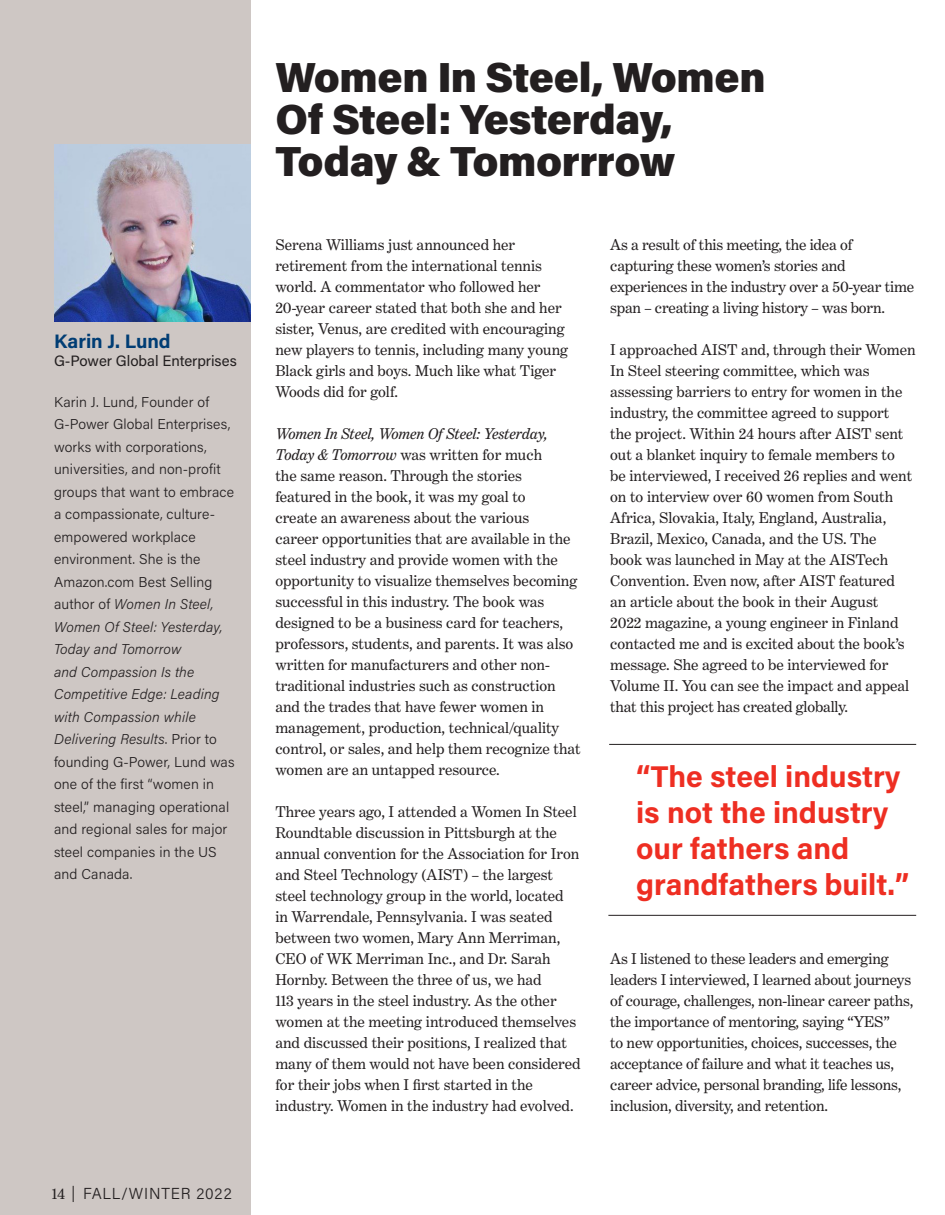
<style>
.page{position:relative;width:945px;height:1215px;background:#fff}
.page>*{position:absolute;margin:0;border:0;box-sizing:border-box;transform-origin:0 0}
.t1{font:900 42px/42px "Acumin Pro";letter-spacing:-.015em;color:#231f20}
.t2{font:700 30px/36px "Acumin Pro";color:#ee2e22}
.t3{font:700 19.5px "Acumin Pro";color:#003d74}
.t4{font:300 15.9px "Acumin Pro";letter-spacing:.05em;color:#231f20}
.t5{font:15.75px/21px "Benton Modern";color:#231f20}
.t6{font:15px "Acumin Pro";color:#231f20}
.t7{font:300 14.25px/22.5px "Acumin Pro";letter-spacing:.01em;color:#231f20}
.s1{font-style:italic}
.s2{font-family:"Benton Modern";font-weight:400;font-size:15.75px}
</style>
<div class="page">
<div style="left:0;top:0;width:251px;height:1215px;background:#cec7c4"></div>
<svg style="left:73px;top:1186px;width:1px;height:16px"></svg>
<img style="left:54px;top:144px;width:197px;height:177px">
<hr style="left:609px;top:744px;width:307px;height:1px;background:#231f20">
<hr style="left:608px;top:915px;width:308px;height:1px;background:#231f20">
<p class="t3" style="left:54px;top:327px;width:118px">Karin J. Lund</p>
<p class="t6" style="left:54px;top:350px;width:184px">G-Power Global Enterprises</p>
<p class="t7" style="left:54px;top:390px;width:182px">Karin J. Lund, Founder of<br>G-Power Global Enterprises, works with corporations, universities, and non-profit groups that want to embrace a compassionate, culture&shy;empowered workplace environment. She is the<br>Amazon.com Best Selling author of <span class="s1">Women In Steel,<br>Women Of Steel: Yesterday,<br>Today and Tomorrow<br>and Compassion Is the<br>Competitive Edge: Leading with Compassion while<br>Delivering Results</span>. Prior to founding G-Power, Lund was one of the first “women in steel,” managing operational and regional sales for major steel companies in the US and Canada.</p>
<p class="t4" style="left:52px;top:1183px;width:181px"><span class="s2">14</span> FALL/WINTER 2022</p>
<p class="t1" style="left:275px;top:54px;width:492px">Women In Steel, Women<br>Of Steel: Yesterday,<br>Today &amp; Tomorrrow</p>
<p class="t5" style="left:275px;top:235px;width:294px">Serena Williams just announced her retirement from the international tennis world. A commentator who followed her 20-year career stated that both she and her sister, Venus, are credited with encouraging new players to tennis, including many young Black girls and boys. Much like what Tiger Woods did for golf.</p>
<p class="t5" style="left:275px;top:424px;width:307px"><span class="s1">Women In Steel, Women Of Steel: Yesterday, Today &amp; Tomorrow</span> was written for much<br>the same reason. Through the stories featured in the book, it was my goal to<br>create an awareness about the various<br>career opportunities that are available in the steel industry and provide women with the opportunity to visualize themselves becoming successful in this industry. The book was designed to be a business card for teachers, professors, students, and parents. It was also written for manufacturers and other non&shy;traditional industries such as construction and the trades that have fewer women in management, production, technical/quality control, or sales, and help them recognize that women are an untapped resource.</p>
<p class="t5" style="left:275px;top:802px;width:307px">Three years ago, I attended a Women In Steel Roundtable discussion in Pittsburgh at the annual convention for the Association for Iron and Steel Technology (AIST) – the largest steel technology group in the world, located<br>in Warrendale, Pennsylvania. I was seated between two women, Mary Ann Merriman, CEO of WK Merriman Inc., and Dr. Sarah Hornby. Between the three of us, we had<br>113 years in the steel industry. As the other women at the meeting introduced themselves and discussed their positions, I realized that many of them would not have been considered for their jobs when I first started in the industry. Women in the industry had evolved.</p>
<p class="t5" style="left:610px;top:235px;width:306px">As a result of this meeting, the idea of capturing these women’s stories and experiences in the industry over a 50-year time span – creating a living history – was born.</p>
<p class="t5" style="left:610px;top:340px;width:307px">I approached AIST and, through their Women In Steel steering committee, which was assessing barriers to entry for women in the industry, the committee agreed to support<br>the project. Within 24 hours after AIST sent out a blanket inquiry to female members to<br>be interviewed, I received 26 replies and went on to interview over 60 women from South Africa, Slovakia, Italy, England, Australia, Brazil, Mexico, Canada, and the US. The<br>book was launched in May at the AISTech Convention. Even now, after AIST featured<br>an article about the book in their August<br>2022 magazine, a young engineer in Finland contacted me and is excited about the book’s message. She agreed to be interviewed for Volume II. You can see the impact and appeal that this project has created globally.</p>
<p class="t2" style="left:636px;top:757px;width:275px">“The steel industry is not the industry our fathers and grandfathers built.”</p>
<p class="t5" style="left:610px;top:949px;width:305px">As I listened to these leaders and emerging leaders I interviewed, I learned about journeys of courage, challenges, non-linear career paths, the importance of mentoring, saying “YES”<br>to new opportunities, choices, successes, the acceptance of failure and what it teaches us, career advice, personal branding, life lessons, inclusion, diversity, and retention.</p>
</div>
